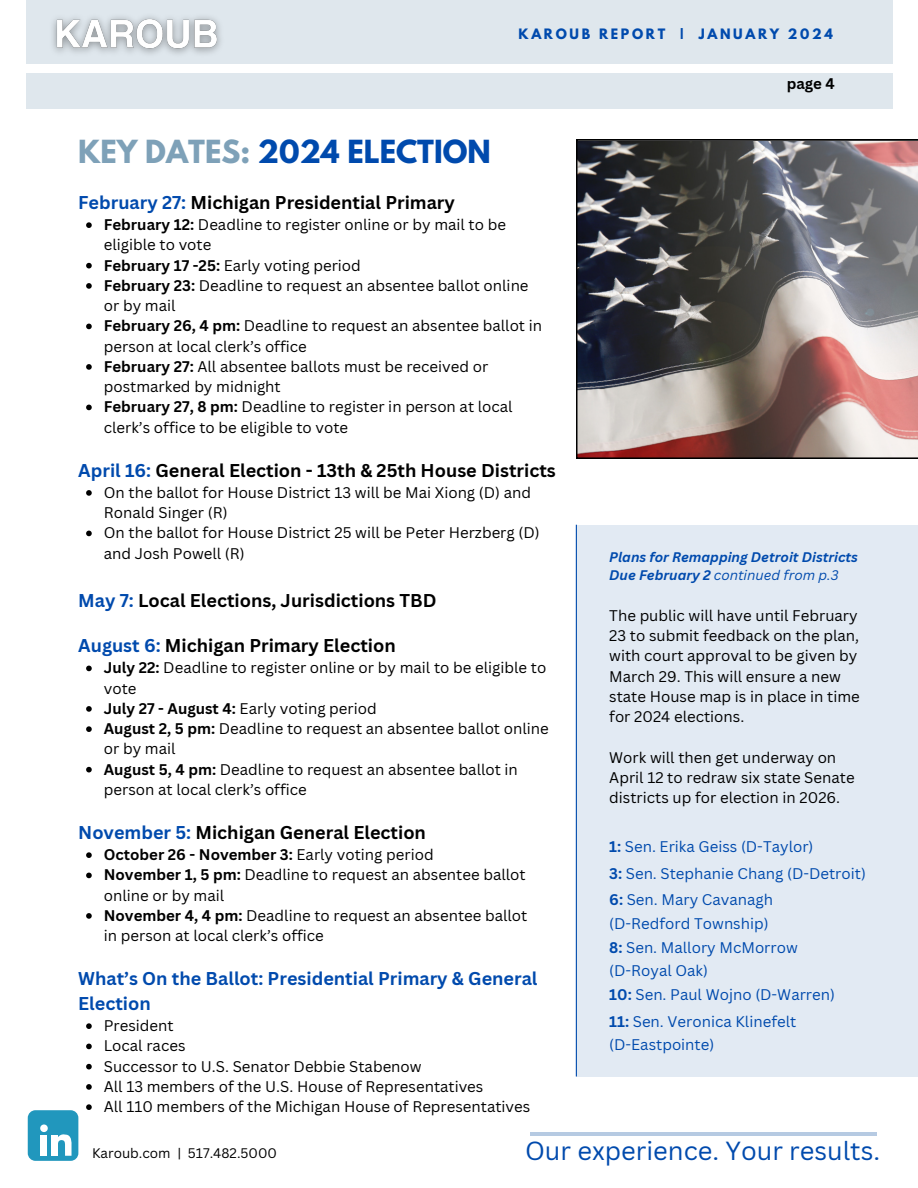
<style>
.page{position:relative;width:918px;height:1188px;background:#fff}
.page>*{position:absolute;margin:0;border:0;box-sizing:border-box;transform-origin:0 0}
.t1{font:700 28.2px "League Spartan";color:#004aad}
.t2{font:25.5px "Canva Sans";color:#004aad}
.t3{font:700 18px "Canva Sans";color:#000}
.t4{font:700 18px/24.8px "Canva Sans";color:#004aad}
.t5{font:15px/20.2px "Canva Sans";color:#000}
.t6{font:15px/27px "Canva Sans";color:#004aad}
.t7{font:700 15px "Canva Sans";color:#000}
.t8{font:italic 700 13.5px/18px "Canva Sans";color:#004aad}
.t9{font:13.5px "Canva Sans";color:#000}
.t10{font:700 12.75px "League Spartan";letter-spacing:.21em;color:#004aad}
.s1{color:#7ea1b8}
.s2{color:#004aad}
.s3{font-weight:700}
.s4{font-weight:400}
</style>
<div class="page">
<div style="left:26px;top:0;width:866px;height:109px;background:#dfe7ed"></div>
<div style="left:0;top:64px;width:916px;height:9px;background:#fff"></div>
<div style="left:28px;top:1110px;width:50px;height:51px;background:#2197bd;border-radius:8px"></div>
<svg style="left:40px;top:1125px;width:8px;height:7px"></svg>
<div style="left:41px;top:1135px;width:6px;height:21px;background:#fff"></div>
<div style="left:51px;top:1135px;width:6px;height:21px;background:#fff"></div>
<svg style="left:57px;top:1134px;width:15px;height:22px"></svg>
<hr style="left:530px;top:1132px;width:347px;height:3px;background:#b6cae2">
<img style="left:576px;top:140px;width:342px;height:318px">
<img style="left:52px;top:16px;width:169px;height:38px">
<svg style="left:86px;top:222px;width:6px;height:6px"></svg>
<svg style="left:86px;top:263px;width:6px;height:5px"></svg>
<svg style="left:86px;top:283px;width:6px;height:6px"></svg>
<svg style="left:86px;top:324px;width:6px;height:5px"></svg>
<svg style="left:86px;top:364px;width:6px;height:6px"></svg>
<svg style="left:86px;top:405px;width:6px;height:5px"></svg>
<svg style="left:86px;top:490px;width:6px;height:6px"></svg>
<svg style="left:86px;top:531px;width:6px;height:5px"></svg>
<svg style="left:86px;top:666px;width:6px;height:5px"></svg>
<svg style="left:86px;top:706px;width:6px;height:6px"></svg>
<svg style="left:86px;top:726px;width:6px;height:6px"></svg>
<svg style="left:86px;top:767px;width:6px;height:5px"></svg>
<svg style="left:86px;top:852px;width:6px;height:6px"></svg>
<svg style="left:86px;top:873px;width:6px;height:5px"></svg>
<svg style="left:86px;top:913px;width:6px;height:6px"></svg>
<svg style="left:86px;top:1023px;width:6px;height:6px"></svg>
<svg style="left:86px;top:1044px;width:6px;height:5px"></svg>
<svg style="left:86px;top:1064px;width:6px;height:5px"></svg>
<svg style="left:86px;top:1084px;width:6px;height:6px"></svg>
<svg style="left:86px;top:1104px;width:6px;height:6px"></svg>
<div style="left:576px;top:525px;width:342px;height:551px;background:#e2eaf3"></div>
<hr style="left:576px;top:525px;width:1px;height:551px;background:#004aad">
<p class="t10" style="left:519px;top:28px;width:316px">KAROUB REPORT | JANUARY 2024</p>
<p class="t1" style="left:78px;top:138px;width:414px"><span class="s1">KEY DATES:</span> 2024 ELECTION</p>
<h4 class="t3" style="left:78px;top:190px;width:378px"><span class="s2">February 27:</span> Michigan Presidential Primary</h4>
<h6 class="t5" style="left:104px;top:214px;width:404px"><span class="s3">February 12:</span> Deadline to register online or by mail to be eligible to vote</h6>
<h6 class="t5" style="left:104px;top:255px;width:259px"><span class="s3">February 17 -25:</span> Early voting period</h6>
<h6 class="t5" style="left:104px;top:275px;width:426px"><span class="s3">February 23:</span> Deadline to request an absentee ballot online or by mail</h6>
<h6 class="t5" style="left:104px;top:316px;width:440px"><span class="s3">February 26, 4 pm:</span> Deadline to request an absentee ballot in person at local clerk’s office</h6>
<h6 class="t5" style="left:104px;top:356px;width:386px"><span class="s3">February 27:</span> All absentee ballots must be received or postmarked by midnight</h6>
<h6 class="t5" style="left:104px;top:397px;width:410px"><span class="s3">February 27, 8 pm:</span> Deadline to register in person at local clerk’s office to be eligible to vote</h6>
<h4 class="t3" style="left:78px;top:457px;width:479px"><span class="s2">April 16:</span> General Election - 13th &amp; 25th House Districts</h4>
<h6 class="t5" style="left:104px;top:482px;width:429px">On the ballot for House District 13 will be Mai Xiong (D) and<br>Ronald Singer (R)</h6>
<h6 class="t5" style="left:104px;top:523px;width:437px">On the ballot for House District 25 will be Peter Herzberg (D) and Josh Powell (R)</h6>
<h4 class="t3" style="left:78px;top:588px;width:360px"><span class="s2">May 7:</span> Local Elections, Jurisdictions TBD</h4>
<h4 class="t3" style="left:78px;top:633px;width:319px"><span class="s2">August 6:</span> Michigan Primary Election</h4>
<h6 class="t5" style="left:104px;top:658px;width:444px"><span class="s3">July 22:</span> Deadline to register online or by mail to be eligible to vote</h6>
<h6 class="t5" style="left:104px;top:698px;width:275px"><span class="s3">July 27 - August 4:</span> Early voting period</h6>
<h6 class="t5" style="left:104px;top:718px;width:446px"><span class="s3">August 2, 5 pm:</span> Deadline to request an absentee ballot online or by mail</h6>
<h6 class="t5" style="left:104px;top:759px;width:416px"><span class="s3">August 5, 4 pm:</span> Deadline to request an absentee ballot in person at local clerk’s office</h6>
<h4 class="t3" style="left:78px;top:820px;width:349px"><span class="s2">November 5:</span> Michigan General Election</h4>
<h6 class="t7" style="left:104px;top:844px;width:331px">October 26 - November 3: <span class="s4">Early voting period</span></h6>
<h6 class="t5" style="left:104px;top:865px;width:423px"><span class="s3">November 1, 5 pm:</span> Deadline to request an absentee ballot online or by mail</h6>
<h6 class="t5" style="left:104px;top:905px;width:425px"><span class="s3">November 4, 4 pm:</span> Deadline to request an absentee ballot in person at local clerk’s office</h6>
<h4 class="t4" style="left:78px;top:966px;width:461px">What’s On the Ballot: Presidential Primary &amp; General<br>Election</h4>
<h6 class="t5" style="left:104px;top:1015px;width:71px">President</h6>
<h6 class="t5" style="left:104px;top:1036px;width:83px">Local races</h6>
<h6 class="t5" style="left:104px;top:1056px;width:319px">Successor to U.S. Senator Debbie Stabenow</h6>
<h6 class="t5" style="left:104px;top:1076px;width:381px">All 13 members of the U.S. House of Representatives</h6>
<h6 class="t5" style="left:104px;top:1096px;width:428px">All 110 members of the Michigan House of Representatives</h6>
<p class="t7" style="left:787px;top:73px;width:50px">page 4</p>
<h6 class="t8" style="left:609px;top:548px;width:250px">Plans for Remapping Detroit Districts<br>Due February 2 <span class="s4">continued from p.3</span></h6>
<h6 class="t5" style="left:609px;top:605px;width:252px">The public will have until February<br>23 to submit feedback on the plan, with court approval to be given by<br>March 29. This will ensure a new state House map is in place in time for 2024 elections.</h6>
<h6 class="t5" style="left:609px;top:747px;width:247px">Work will then get underway on<br>April 12 to redraw six state Senate districts up for election in 2026.</h6>
<h6 class="t6" style="left:609px;top:833px;width:258px"><span class="s3">1:</span> Sen. Erika Geiss (D-Taylor)<br><span class="s3">3:</span> Sen. Stephanie Chang (D-Detroit)</h6>
<h6 class="t6" style="left:609px;top:886px;width:165px"><span class="s3">6:</span> Sen. Mary Cavanagh</h6>
<h6 class="t6" style="left:609px;top:910px;width:161px">(D-Redford Township)</h6>
<h6 class="t6" style="left:609px;top:933px;width:190px"><span class="s3">8:</span> Sen. Mallory McMorrow</h6>
<h6 class="t6" style="left:609px;top:958px;width:227px;line-height:23.7px">(D-Royal Oak)<br><span class="s3">10:</span> Sen. Paul Wojno (D-Warren)</h6>
<h6 class="t6" style="left:609px;top:1007px;width:189px"><span class="s3">11:</span> Sen. Veronica Klinefelt</h6>
<h6 class="t6" style="left:609px;top:1031px;width:107px">(D-Eastpointe)</h6>
<h2 class="t9" style="left:92px;top:1143px;width:186px">Karoub.com | 517.482.5000</h2>
<p class="t2" style="left:525px;top:1133px;width:357px">Our experience. Your results.</p>
</div>
